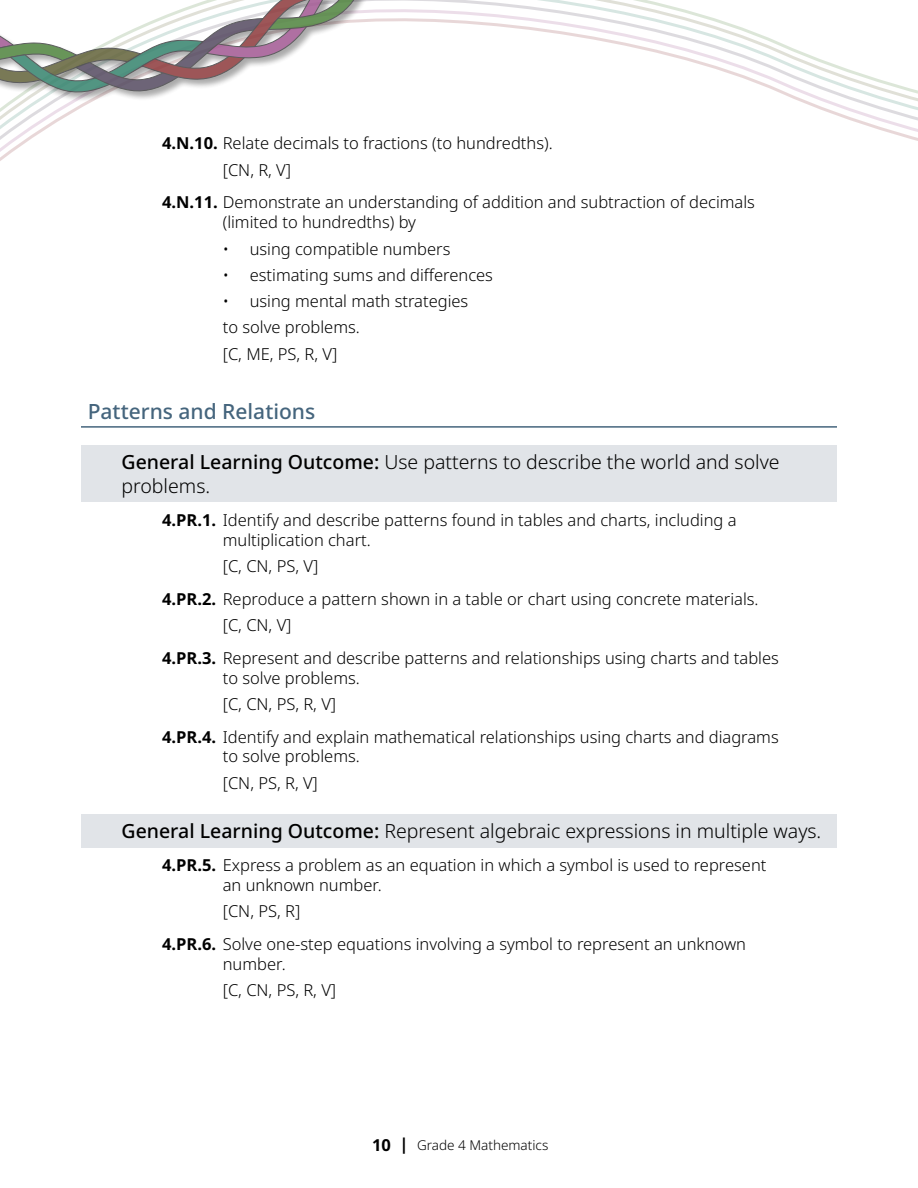
<style>
.page{position:relative;width:918px;height:1188px;background:#fff}
.page>*{position:absolute;margin:0;border:0;box-sizing:border-box;transform-origin:0 0}
.Header_Outcomes{font:500 21px "Noto Sans";color:#45657d}
.GLO{font:300 19.5px/23.4px "Noto Sans";color:#000}
.Learning_Outcome{font:300 16.5px/19.8px "Noto Sans";color:#000}
.Learning_Outcome_End{font:300 16.5px "Noto Sans";color:#000}
.Bullet_Outcome_no_bullet{font:300 16.5px "Noto Sans";color:#000}
.t1{font:300 13.5px "Noto Sans";color:#000}
.s1{font-weight:700}
.s2{font-weight:500}
.s3{font-weight:700;font-size:16.5px}
</style>
<div class="page">
<svg style="left:0;top:0;width:918px;height:161px"></svg>
<div style="left:0;top:0;width:515px;height:102px;background:#000;opacity:.4"></div>
<svg style="left:0;top:0;width:407px;height:96px"></svg>
<hr style="left:81px;top:426px;width:756px;height:2px;background:#45657d">
<div style="left:81px;top:445px;width:756px;height:57px;background:#e1e4e8"></div>
<div style="left:81px;top:814px;width:756px;height:33px;background:#e1e4e8"></div>
<p class="Learning_Outcome" style="left:162px;top:134px;width:392px"><span class="s1">4.N.10.</span> Relate decimals to fractions (to hundredths).</p>
<p class="Learning_Outcome_End" style="left:223px;top:158px;width:70px">[CN, R, V]</p>
<p class="Learning_Outcome" style="left:223px;top:193px;width:534px;text-indent:-61px"><span class="s1">4.N.11.</span> Demonstrate an understanding of addition and subtraction of decimals (limited to hundredths) by</p>
<p class="Learning_Outcome" style="left:223px;top:239px;width:229px">• using compatible numbers</p>
<p class="Learning_Outcome" style="left:223px;top:265px;width:272px">• estimating sums and differences</p>
<p class="Learning_Outcome" style="left:223px;top:292px;width:247px">• using mental math strategies</p>
<p class="Bullet_Outcome_no_bullet" style="left:223px;top:316px;width:139px">to solve problems.</p>
<p class="Learning_Outcome_End" style="left:223px;top:342px;width:116px">[C, ME, PS, R, V]</p>
<h3 class="Header_Outcomes" style="left:88px;top:397px;width:229px">Patterns and Relations</h3>
<h4 class="GLO" style="left:122px;top:451px;width:660px"><span class="s2">General Learning Outcome:</span> Use patterns to describe the world and solve problems.</h4>
<p class="Learning_Outcome" style="left:223px;top:510px;width:515px;text-indent:-61px"><span class="s1">4.PR.1.</span> Identify and describe patterns found in tables and charts, including a multiplication chart.</p>
<p class="Learning_Outcome_End" style="left:223px;top:554px;width:97px">[C, CN, PS, V]</p>
<p class="Learning_Outcome" style="left:162px;top:589px;width:598px"><span class="s1">4.PR.2.</span> Reproduce a pattern shown in a table or chart using concrete materials.</p>
<p class="Learning_Outcome_End" style="left:223px;top:614px;width:70px">[C, CN, V]</p>
<p class="Learning_Outcome" style="left:223px;top:648px;width:558px;text-indent:-61px"><span class="s1">4.PR.3.</span> Represent and describe patterns and relationships using charts and tables to solve problems.</p>
<p class="Learning_Outcome_End" style="left:223px;top:692px;width:115px">[C, CN, PS, R, V]</p>
<p class="Learning_Outcome" style="left:223px;top:727px;width:558px;text-indent:-61px"><span class="s1">4.PR.4.</span> Identify and explain mathematical relationships using charts and diagrams to solve problems.</p>
<p class="Learning_Outcome_End" style="left:223px;top:771px;width:97px">[CN, PS, R, V]</p>
<h4 class="GLO" style="left:122px;top:820px;width:701px"><span class="s2">General Learning Outcome:</span> Represent algebraic expressions in multiple ways.</h4>
<p class="Learning_Outcome" style="left:223px;top:856px;width:545px;text-indent:-61px"><span class="s1">4.PR.5.</span> Express a problem as an equation in which a symbol is used to represent an unknown number.</p>
<p class="Learning_Outcome_End" style="left:223px;top:900px;width:79px">[CN, PS, R]</p>
<p class="Learning_Outcome" style="left:223px;top:935px;width:525px;text-indent:-61px"><span class="s1">4.PR.6.</span> Solve one-step equations involving a symbol to represent an unknown number.</p>
<p class="Learning_Outcome_End" style="left:223px;top:979px;width:115px">[C, CN, PS, R, V]</p>
<p class="t1" style="left:372px;top:1135px;width:178px"><span class="s3">10 |</span> Grade 4 Mathematics</p>
</div>
